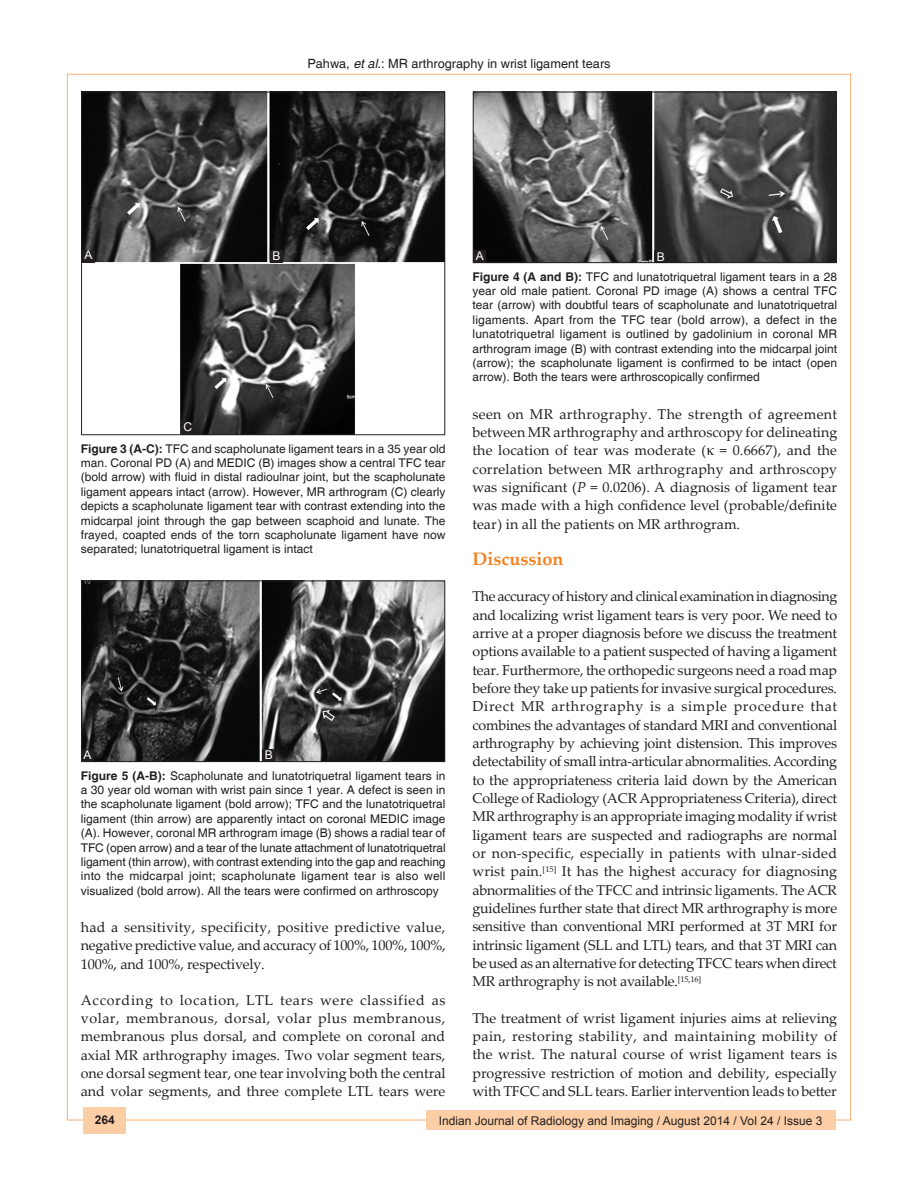
<style>
.page{position:relative;width:918px;height:1188px;background:#fff}
.page>*{position:absolute;margin:0;border:0;box-sizing:border-box;transform-origin:0 0}
.t1{font:700 18px "Palatino Linotype";color:#f58220}
.TX{font:14.25px/18.3px "Palatino Linotype";letter-spacing:-.01em;color:#231f20;text-align:justify}
.t2{font:12.75px "Helvetica";color:#231f20}
.FGC{font:12px/14.4px "Helvetica";color:#231f20;text-align:justify}
.t3{font:12px "Arial";color:#231f20}
.LABEL{font:12px "Arial";color:#fff}
.t4{font:700 12px "Arial";color:#231f20}
.s1{font-style:italic}
.s2{font-weight:700}
</style>
<div class="page">
<div style="left:426px;top:1110px;width:410px;height:20px;background:#fccea5"></div>
<div style="left:83px;top:1108px;width:43px;height:26px;background:#fccea5"></div>
<img style="left:475px;top:94px;width:360px;height:167px">
<div style="left:473px;top:92px;width:364px;height:171px;border:1px solid #231f20"></div>
<div style="left:654px;top:250px;width:13px;height:13px;background:#231f20"></div>
<div style="left:473px;top:250px;width:13px;height:13px;background:#231f20"></div>
<img style="left:83px;top:94px;width:360px;height:339px">
<div style="left:81px;top:92px;width:364px;height:343px;border:1px solid #231f20"></div>
<div style="left:182px;top:422px;width:12px;height:13px;background:#231f20"></div>
<div style="left:270px;top:250px;width:13px;height:13px;background:#231f20"></div>
<div style="left:82px;top:250px;width:12px;height:12px;background:#231f20"></div>
<img style="left:83px;top:583px;width:360px;height:177px">
<div style="left:81px;top:581px;width:364px;height:181px;border:1px solid #231f20"></div>
<div style="left:81px;top:749px;width:13px;height:13px;background:#231f20"></div>
<div style="left:262px;top:749px;width:13px;height:13px;background:#231f20"></div>
<p class="t2" style="left:307px;top:56px;width:305px">Pahwa, <span class="s1">et al</span>.: MR arthrography in wrist ligament tears</p>
<p class="LABEL" style="left:84px;top:247px;width:10px">A</p>
<p class="LABEL" style="left:272px;top:248px;width:10px">B</p>
<p class="LABEL" style="left:476px;top:248px;width:10px">A</p>
<p class="LABEL" style="left:657px;top:249px;width:10px">B</p>
<p class="FGC" style="left:472px;top:270px;width:366px"><span class="s2">Figure 4 (A and B):</span> TFC and lunatotriquetral ligament tears in a 28 year old male patient. Coronal PD image (A) shows a central TFC tear (arrow) with doubtful tears of scapholunate and lunatotriquetral ligaments. Apart from the TFC tear (bold arrow), a defect in the lunatotriquetral ligament is outlined by gadolinium in coronal MR arthrogram image (B) with contrast extending into the midcarpal joint (arrow); the scapholunate ligament is confirmed to be intact (open arrow). Both the tears were arthroscopically confirmed</p>
<p class="LABEL" style="left:184px;top:419px;width:10px">C</p>
<p class="FGC" style="left:81px;top:442px;width:366px"><span class="s2">Figure 3 (A-C):</span> TFC and scapholunate ligament tears in a 35 year old man. Coronal PD (A) and MEDIC (B) images show a central TFC tear (bold arrow) with fluid in distal radioulnar joint, but the scapholunate ligament appears intact (arrow). However, MR arthrogram (C) clearly depicts a scapholunate ligament tear with contrast extending into the midcarpal joint through the gap between scaphoid and lunate. The frayed, coapted ends of the torn scapholunate ligament have now separated; lunatotriquetral ligament is intact</p>
<p class="LABEL" style="left:84px;top:747px;width:10px">A</p>
<p class="LABEL" style="left:265px;top:747px;width:10px">B</p>
<p class="FGC" style="left:81px;top:769px;width:366px"><span class="s2">Figure 5 (A-B):</span> Scapholunate and lunatotriquetral ligament tears in a 30 year old woman with wrist pain since 1 year. A defect is seen in the scapholunate ligament (bold arrow); TFC and the lunatotriquetral ligament (thin arrow) are apparently intact on coronal MEDIC image (A). However, coronal MR arthrogram image (B) shows a radial tear of TFC (open arrow) and a tear of the lunate attachment of lunatotriquetral ligament (thin arrow), with contrast extending into the gap and reaching into the midcarpal joint; scapholunate ligament tear is also well visualized (bold arrow). All the tears were confirmed on arthroscopy</p>
<p class="TX" style="left:81px;top:918px;width:366px">had a sensitivity, specificity, positive predictive value, negative predictive value, and accuracy of 100%, 100%, 100%, 100%, and 100%, respectively.</p>
<p class="TX" style="left:81px;top:990px;width:366px">According to location, LTL tears were classified as volar, membranous, dorsal, volar plus membranous, membranous plus dorsal, and complete on coronal and axial MR arthrography images. Two volar segment tears, one dorsal segment tear, one tear involving both the central and volar segments, and three complete LTL tears were</p>
<p class="TX" style="left:472px;top:404px;width:366px">seen on MR arthrography. The strength of agreement between MR arthrography and arthroscopy for delineating the location of tear was moderate ( = 0.6667), and the correlation between MR arthrography and arthroscopy was significant (<span class="s1">P</span> = 0.0206). A diagnosis of ligament tear was made with a high confidence level (probable/definite tear) in all the patients on MR arthrogram.</p>
<h1 class="t1" style="left:472px;top:546px;width:92px">Discussion</h1>
<p class="TX" style="left:472px;top:587px;width:366px">The accuracy of history and clinical examination in diagnosing and localizing wrist ligament tears is very poor. We need to arrive at a proper diagnosis before we discuss the treatment options available to a patient suspected of having a ligament tear. Furthermore, the orthopedic surgeons need a road map before they take up patients for invasive surgical procedures.<br>Direct MR arthrography is a simple procedure that combines the advantages of standard MRI and conventional arthrography by achieving joint distension. This improves detectability of small intra‑articular abnormalities. According to the appropriateness criteria laid down by the American College of Radiology (ACR Appropriateness Criteria), direct MR arthrography is an appropriate imaging modality if wrist ligament tears are suspected and radiographs are normal or non‑specific, especially in patients with ulnar‑sided wrist pain.<sup>[15]</sup> It has the highest accuracy for diagnosing abnormalities of the TFCC and intrinsic ligaments. The ACR guidelines further state that direct MR arthrography is more sensitive than conventional MRI performed at 3T MRI for intrinsic ligament (SLL and LTL) tears, and that 3T MRI can be used as an alternative for detecting TFCC tears when direct MR arthrography is not available.<sup>[15,16]</sup></p>
<p class="TX" style="left:472px;top:1008px;width:366px">The treatment of wrist ligament injuries aims at relieving pain, restoring stability, and maintaining mobility of the wrist. The natural course of wrist ligament tears is progressive restriction of motion and debility, especially with TFCC and SLL tears. Earlier intervention leads to better</p>
<p class="t4" style="left:95px;top:1112px;width:22px">264</p>
<p class="t3" style="left:439px;top:1112px;width:385px">Indian Journal of Radiology and Imaging / August 2014 / Vol 24 / Issue 3</p>
</div>
